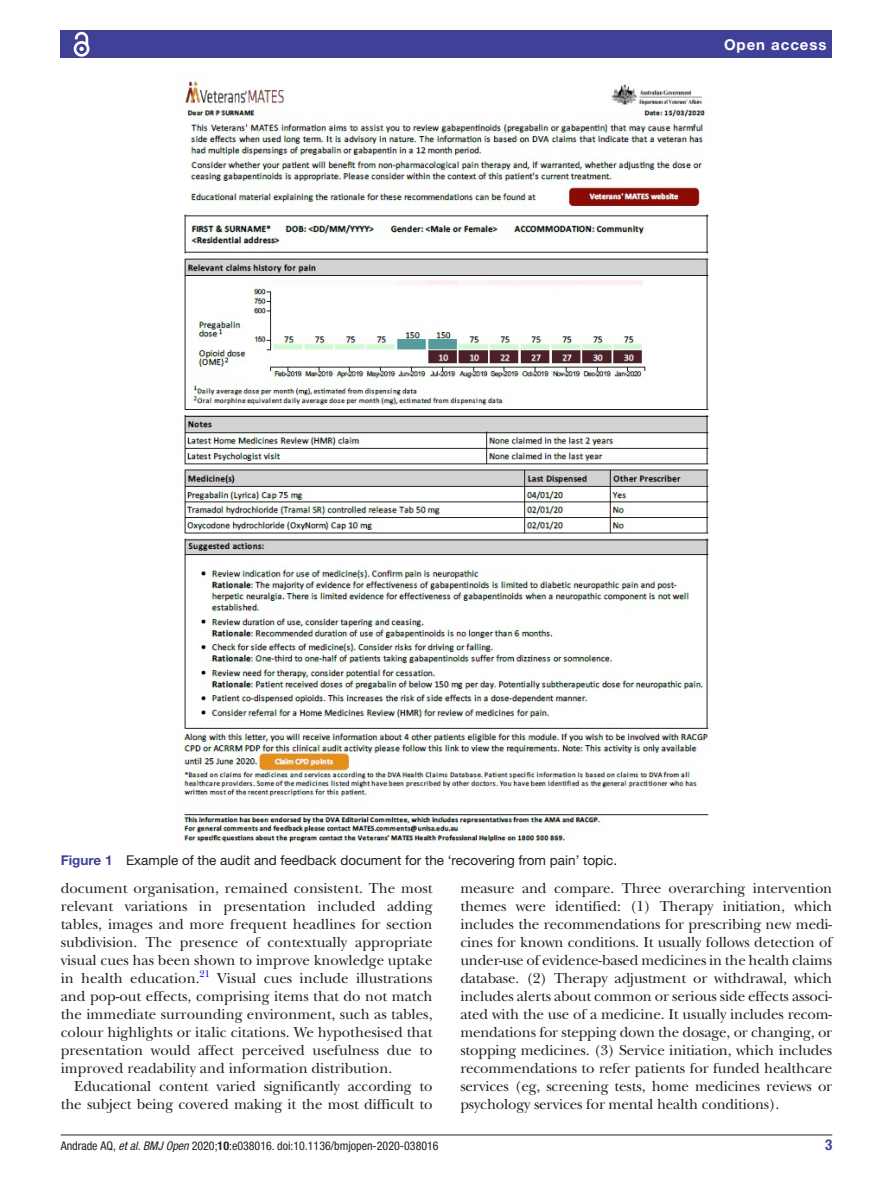
<style>
.page{position:relative;width:893px;height:1191px;background:#fff}
.page>*{position:absolute;margin:0;border:0;box-sizing:border-box;transform-origin:0 0}
.t1{font:15px/18px "New Baskerville";letter-spacing:-.01em;color:#231f20;text-align:justify}
.t2{font:700 15px "Helvetica Neue LT Std";letter-spacing:.065em;color:#fff}
.t3{font:700 condensed 15px "Helvetica Neue LT Std";color:#414099}
.t4{font:13.5px "Helvetica Neue LT Std";color:#231f20}
.t5{font:condensed 12px "Helvetica Neue LT Std";color:#231f20}
.t6{font:9.9px "New Baskerville";color:#00f}
.s1{font-weight:700;color:#414099}
.s2{font-style:italic}
.s3{font-weight:700}
</style>
<div class="page">
<hr style="left:61px;top:1134px;width:771px;height:1px;background:#231f20">
<div style="left:61px;top:31px;width:771px;height:27px;background:#414099"></div>
<svg style="left:73px;top:31px;width:17px;height:26px"></svg>
<img style="left:183px;top:81px;width:526px;height:764px">
<p class="t2" style="left:724px;top:35px;width:104px">Open access</p>
<p class="t4" style="left:61px;top:852px;width:558px"><span class="s1">Figure 1</span> Example of the audit and feedback document for the ‘recovering from pain’ topic.</p>
<p class="t1" style="left:61px;top:879px;width:373px">document organisation, remained consistent. The most relevant variations in presentation included adding tables, images and more frequent headlines for section subdivision. The presence of contextually appropriate visual cues has been shown to improve knowledge uptake in health education.</p>
<p class="t6" style="left:200px;top:967px;width:12px">21</p>
<p class="t1" style="left:61px;top:969px;width:373px;text-indent:156px">Visual cues include illustrations and pop-out effects, comprising items that do not match the immediate surrounding environment, such as tables, colour highlights or italic citations. We hypothesised that presentation would affect perceived usefulness due to improved readability and information distribution.</p>
<p class="t1" style="left:61px;top:1077px;width:373px;text-align:right">Educational content varied significantly according to the subject being covered making it the most difficult to</p>
<p class="t1" style="left:460px;top:879px;width:373px">measure and compare. Three overarching intervention themes were identified: (1) Therapy initiation, which includes the recommendations for prescribing new medi&shy;cines for known conditions. It usually follows detection of under-use of evidence-based medicines in the health claims database. (2) Therapy adjustment or withdrawal, which includes alerts about common or serious side effects associ&shy;ated with the use of a medicine. It usually includes recom&shy;mendations for stepping down the dosage, or changing, or stopping medicines. (3) Service initiation, which includes recommendations to refer patients for funded healthcare services (eg, screening tests, home medicines reviews or psychology services for mental health conditions).</p>
<p class="t5" style="left:61px;top:1138px;width:379px">Andrade AQ, <span class="s2">et al</span>. <span class="s2">BMJ Open</span> 2020;<span class="s3">10</span>:e038016. doi:10.1136/bmjopen-2020-038016</p>
<p class="t3" style="left:825px;top:1135px;width:9px">3</p>
</div>
